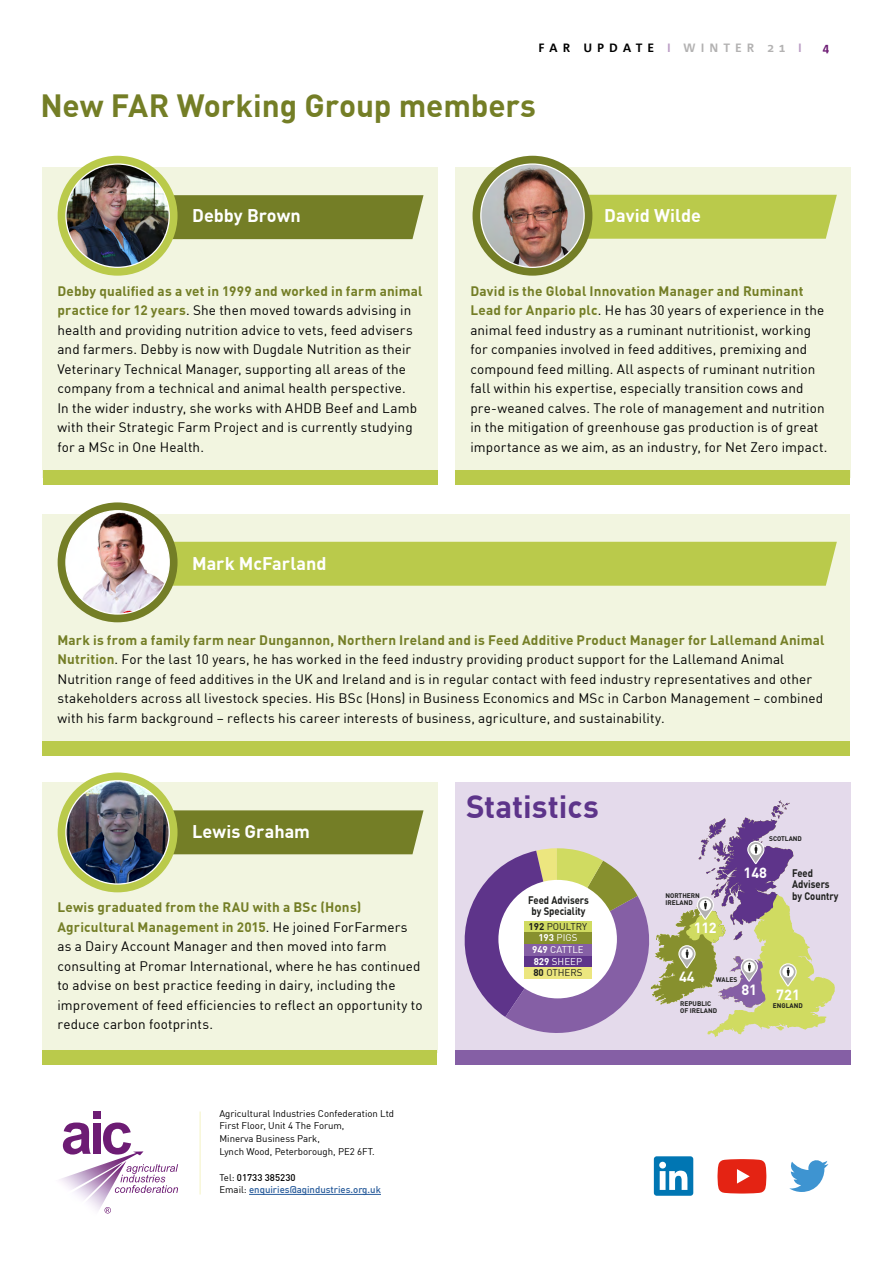
<style>
.page{position:relative;width:893px;height:1263px;background:#fff}
.page>*{position:absolute;margin:0;border:0;box-sizing:border-box;transform-origin:0 0}
.t1{font:700 31.5px "DINOT";letter-spacing:-.005em;color:#747e26}
.t2{font:700 31.5px "DINOT";letter-spacing:-.005em;color:#5d348a}
.t3{font:700 18px "DINOT";color:#fff}
.t4{font:700 14.4px "DINOT";color:#fff}
.t5{font:13.5px/19.5px "DINOT";letter-spacing:.01em;color:#000}
.t6{font:700 12px "Corpid Office";letter-spacing:.415em;color:#000}
.t7{font:700 12px "Corpid Office";color:#6d1c74}
.t8{font:700 10.8px/11.6px "DINOT";color:#1d1e1c;scale:.88 1}
.t9{font:9.75px/11.7px "DIN";color:#fff;text-align:center}
.t10{font:9.6px/12.8px "DINOT";color:#000}
.t11{font:500 9.6px/12.8px "DINOT";color:#275b9b}
.t12{font:700 6.6px/7.1px "DINOT";color:#1d1e1c}
.s1{color:#bc9fc6}
.s2{color:#b3b2b2}
.s3{font-weight:700;color:#747e26}
.s4{font-weight:400;color:#000}
.s5{color:#000}
.s6{font-family:"DINOT";font-weight:700;color:#1d1e1c}
.s7{color:#1d1e1c}
.s8{font-family:"DINOT";font-weight:700}
</style>
<div class="page">
<div style="left:42px;top:782px;width:395px;height:270px;background:#f2f5e0"></div>
<div style="left:174px;top:810px;width:249px;height:44px;background:#747e26"></div>
<div style="left:455px;top:167px;width:395px;height:310px;background:#f2f5e0"></div>
<div style="left:455px;top:782px;width:395px;height:281px;background:#e4daeb"></div>
<img style="left:59px;top:1151px;width:84px;height:35px">
<img style="left:67px;top:1163px;width:14px;height:34px">
<img style="left:81px;top:1161px;width:45px;height:53px">
<svg style="left:115px;top:1164px;width:63px;height:29px"></svg>
<svg style="left:63px;top:1122px;width:28px;height:32px"></svg>
<div style="left:93px;top:1111px;width:8px;height:8px;background:#6d1c74"></div>
<div style="left:93px;top:1123px;width:8px;height:31px;background:#6d1c74"></div>
<svg style="left:103px;top:1122px;width:28px;height:32px"></svg>
<svg style="left:105px;top:1207px;width:6px;height:6px"></svg>
<hr style="left:200px;top:1111px;width:1px;height:83px;background:#f4f3c2">
<svg style="left:717px;top:1159px;width:49px;height:34px;background:#e73c2e"></svg>
<svg style="left:789px;top:1160px;width:39px;height:32px"></svg>
<div style="left:654px;top:1156px;width:39px;height:40px;background:#0076b3;border-radius:3px"></div>
<svg style="left:659px;top:1162px;width:28px;height:28px"></svg>
<hr style="left:249px;top:1194px;width:132px;height:1px;background:#275b9b">
<div style="left:455px;top:1050px;width:395px;height:15px;background:#855fa5"></div>
<div style="left:43px;top:167px;width:395px;height:310px;background:#f2f5e0"></div>
<div style="left:43px;top:514px;width:807px;height:233px;background:#f2f5e0"></div>
<div style="left:588px;top:195px;width:249px;height:44px;background:#baca4b"></div>
<div style="left:174px;top:195px;width:249px;height:44px;background:#747e26"></div>
<div style="left:173px;top:542px;width:664px;height:44px;background:#baca4b"></div>
<div style="left:42px;top:1050px;width:395px;height:15px;background:#baca4b"></div>
<svg style="left:464px;top:800px;width:371px;height:237px"></svg>
<div style="left:525px;top:921px;width:67px;height:12px;background:#d0db61"></div>
<div style="left:525px;top:933px;width:67px;height:11px;background:#87902e"></div>
<div style="left:525px;top:944px;width:67px;height:12px;background:#855fa5"></div>
<div style="left:525px;top:956px;width:67px;height:12px;background:#5e348a"></div>
<div style="left:525px;top:968px;width:67px;height:11px;background:#ece67f"></div>
<div style="left:43px;top:470px;width:394px;height:15px;background:#baca4b"></div>
<div style="left:455px;top:470px;width:395px;height:15px;background:#baca4b"></div>
<div style="left:43px;top:741px;width:807px;height:15px;background:#baca4b"></div>
<svg style="left:473px;top:156px;width:119px;height:120px;background:#808a3a"></svg>
<img style="left:481px;top:164px;width:103px;height:103px;border-radius:52px">
<div style="left:58px;top:156px;width:120px;height:120px;background:#baca4b;border-radius:50%"></div>
<img style="left:66px;top:164px;width:103px;height:103px">
<svg style="left:58px;top:502px;width:120px;height:120px;background:#808938"></svg>
<img style="left:66px;top:511px;width:103px;height:103px;border-radius:51px">
<svg style="left:58px;top:772px;width:120px;height:120px;background:#bfcd59"></svg>
<img style="left:66px;top:781px;width:103px;height:103px;border-radius:51px">
<p class="t6" style="left:538px;top:41px;width:265px">FAR UPDATE <span class="s1">I</span> <span class="s2">WINTER 21</span> <span class="s1">I</span></p>
<p class="t7" style="left:823px;top:41px;width:8px">4</p>
<h1 class="t1" style="left:40px;top:85px;width:497px">New FAR Working Group members</h1>
<h2 class="t3" style="left:192px;top:204px;width:110px">Debby Brown</h2>
<h2 class="t3" style="left:604px;top:204px;width:98px">David Wilde</h2>
<p class="t5" style="left:57px;top:281px;width:367px"><span class="s3">Debby qualified as a vet in 1999 and worked in farm animal practice for 12 years</span>. She then moved towards advising in health and providing nutrition advice to vets, feed advisers and farmers. Debby is now with Dugdale Nutrition as their Veterinary Technical Manager, supporting all areas of the company from a technical and animal health perspective.<br>In the wider industry, she works with AHDB Beef and Lamb with their Strategic Farm Project and is currently studying for a MSc in One Health.</p>
<h2 class="t3" style="left:192px;top:552px;width:136px">Mark McFarland</h2>
<p class="t5" style="left:470px;top:281px;width:359px"><span class="s3">David is the Global Innovation Manager and Ruminant Lead for Anpario plc</span>. He has 30 years of experience in the animal feed industry as a ruminant nutritionist, working for companies involved in feed additives, premixing and compound feed milling. All aspects of ruminant nutrition fall within his expertise, especially transition cows and pre-weaned calves. The role of management and nutrition in the mitigation of greenhouse gas production is of great importance as we aim, as an industry, for Net Zero impact.</p>
<p class="t5" style="left:57px;top:630px;width:769px"><span class="s3">Mark is from a family farm near Dungannon, Northern Ireland and is Feed Additive Product Manager for Lallemand Animal Nutrition</span>. For the last 10 years, he has worked in the feed industry providing product support for the Lallemand Animal Nutrition range of feed additives in the UK and Ireland and is in regular contact with feed industry representatives and other stakeholders across all livestock species. His BSc (Hons) in Business Economics and MSc in Carbon Management – combined with his farm background – reflects his career interests of business, agriculture, and sustainability.</p>
<h2 class="t3" style="left:192px;top:820px;width:119px">Lewis Graham</h2>
<p class="t5" style="left:57px;top:898px;width:367px"><span class="s3">Lewis graduated from the RAU with a BSc (Hons)<br>Agricultural Management in 2015</span>. He joined ForFarmers as a Dairy Account Manager and then moved into farm consulting at Promar International, where he has continued to advise on best practice feeding in dairy, including the improvement of feed efficiencies to reflect an opportunity to reduce carbon footprints.</p>
<p class="t10" style="left:219px;top:1106px;width:176px">Agricultural Industries Confederation Ltd First Floor, Unit 4 The Forum,<br>Minerva Business Park,<br>Lynch Wood, Peterborough, PE2 6FT.</p>
<p class="t11" style="left:219px;top:1170px;width:163px"><span class="s4">Tel:</span> <span class="s5">01733 385230<br></span><span class="s4">Email:</span> enquiries@agindustries.org.uk</p>
<h1 class="t2" style="left:466px;top:786px;width:134px">Statistics</h1>
<p class="t8" style="left:528px;top:894px;width:70px;text-align:center">Feed Advisers by Speciality</p>
<p class="t9" style="left:528px;top:920px;width:60px"><span class="s6">192</span> <span class="s7">POULTRY<br></span><span class="s8">193</span> PIGS<br><span class="s8">949</span> CATTLE<br><span class="s8">829</span> SHEEP<br><span class="s6">80</span> <span class="s7">OTHERS</span></p>
<p class="t12" style="left:665px;top:892px;width:36px">NORTHERN<br>IRELAND</p>
<p class="t4" style="left:694px;top:918px;width:24px">112</p>
<p class="t12" style="left:769px;top:835px;width:34px">SCOTLAND</p>
<p class="t4" style="left:744px;top:863px;width:25px">148</p>
<p class="t8" style="left:792px;top:866px;width:54px">Feed<br>Advisers by Country</p>
<p class="t4" style="left:679px;top:967px;width:17px">44</p>
<p class="t12" style="left:716px;top:976px;width:23px">WALES</p>
<p class="t4" style="left:741px;top:980px;width:17px">81</p>
<p class="t12" style="left:680px;top:1000px;width:39px">REPUBLIC<br>OF IRELAND</p>
<p class="t4" style="left:776px;top:985px;width:25px">721</p>
<p class="t12" style="left:773px;top:1002px;width:32px">ENGLAND</p>
</div>
